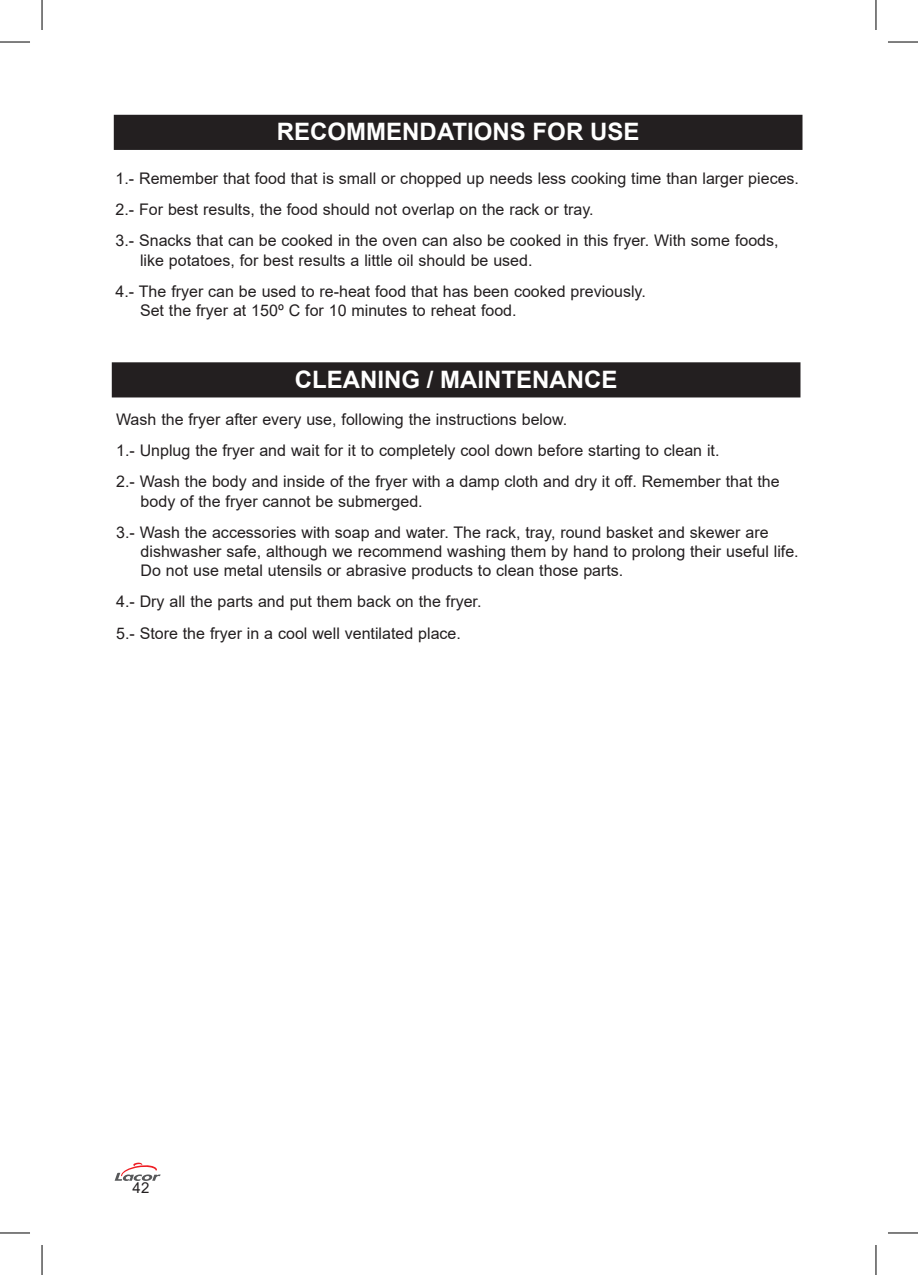
<style>
.page{position:relative;width:918px;height:1275px;background:#fff}
.page>*{position:absolute;margin:0;border:0;box-sizing:border-box;transform-origin:0 0}
.t1{font:700 24px "Arial";color:#fff}
.t2{font:16px "Arial";color:#231f20}
.t3{font:15px "Arial";color:#231f20}
</style>
<div class="page">
<svg style="left:115px;top:1162px;width:46px;height:19px"></svg>
<div style="left:115px;top:116px;width:686px;height:33px;background:#231f20"></div>
<div style="left:114px;top:115px;width:688px;height:35px;border:2px solid #231f20"></div>
<div style="left:113px;top:363px;width:686px;height:33px;background:#231f20"></div>
<div style="left:112px;top:362px;width:688px;height:35px;border:2px solid #231f20"></div>
<hr style="left:0;top:42px;width:30px;height:1px;background:#000">
<hr style="left:887px;top:42px;width:30px;height:1px;background:#000">
<hr style="left:0;top:1232px;width:30px;height:1px;background:#000">
<hr style="left:887px;top:1232px;width:30px;height:1px;background:#000">
<hr style="left:42px;top:0;width:1px;height:30px;background:#000">
<hr style="left:42px;top:1245px;width:1px;height:30px;background:#000">
<hr style="left:875px;top:0;width:1px;height:30px;background:#000">
<hr style="left:875px;top:1245px;width:1px;height:30px;background:#000">
<p class="t1" style="left:277px;top:115px;width:364px">RECOMMENDATIONS FOR USE</p>
<p class="t2" style="left:115px;top:167px;width:685px">1.- Remember that food that is small or chopped up needs less cooking time than larger pieces.</p>
<p class="t2" style="left:115px;top:198px;width:479px">2.- For best results, the food should not overlap on the rack or tray.</p>
<p class="t2" style="left:115px;top:230px;width:664px">3.- Snacks that can be cooked in the oven can also be cooked in this fryer. With some foods,</p>
<p class="t2" style="left:140px;top:249px;width:394px">like potatoes, for best results a little oil should be used.</p>
<p class="t2" style="left:115px;top:280px;width:531px">4.- The fryer can be used to re-heat food that has been cooked previously.</p>
<p class="t2" style="left:140px;top:299px;width:378px">Set the fryer at 150º C for 10 minutes to reheat food.</p>
<p class="t1" style="left:295px;top:362px;width:324px">CLEANING / MAINTENANCE</p>
<p class="t2" style="left:116px;top:408px;width:452px">Wash the fryer after every use, following the instructions below.</p>
<p class="t2" style="left:116px;top:439px;width:604px">1.- Unplug the fryer and wait for it to completely cool down before starting to clean it.</p>
<p class="t2" style="left:116px;top:471px;width:665px">2.- Wash the body and inside of the fryer with a damp cloth and dry it off. Remember that the</p>
<p class="t2" style="left:141px;top:490px;width:283px">body of the fryer cannot be submerged.</p>
<p class="t2" style="left:116px;top:521px;width:654px">3.- Wash the accessories with soap and water. The rack, tray, round basket and skewer are</p>
<p class="t2" style="left:141px;top:540px;width:659px">dishwasher safe, although we recommend washing them by hand to prolong their useful life.</p>
<p class="t2" style="left:141px;top:559px;width:484px">Do not use metal utensils or abrasive products to clean those parts.</p>
<p class="t2" style="left:116px;top:591px;width:367px">4.- Dry all the parts and put them back on the fryer.</p>
<p class="t2" style="left:116px;top:622px;width:346px">5.- Store the fryer in a cool well ventilated place.</p>
<p class="t3" style="left:132px;top:1177px;width:18px">42</p>
</div>
